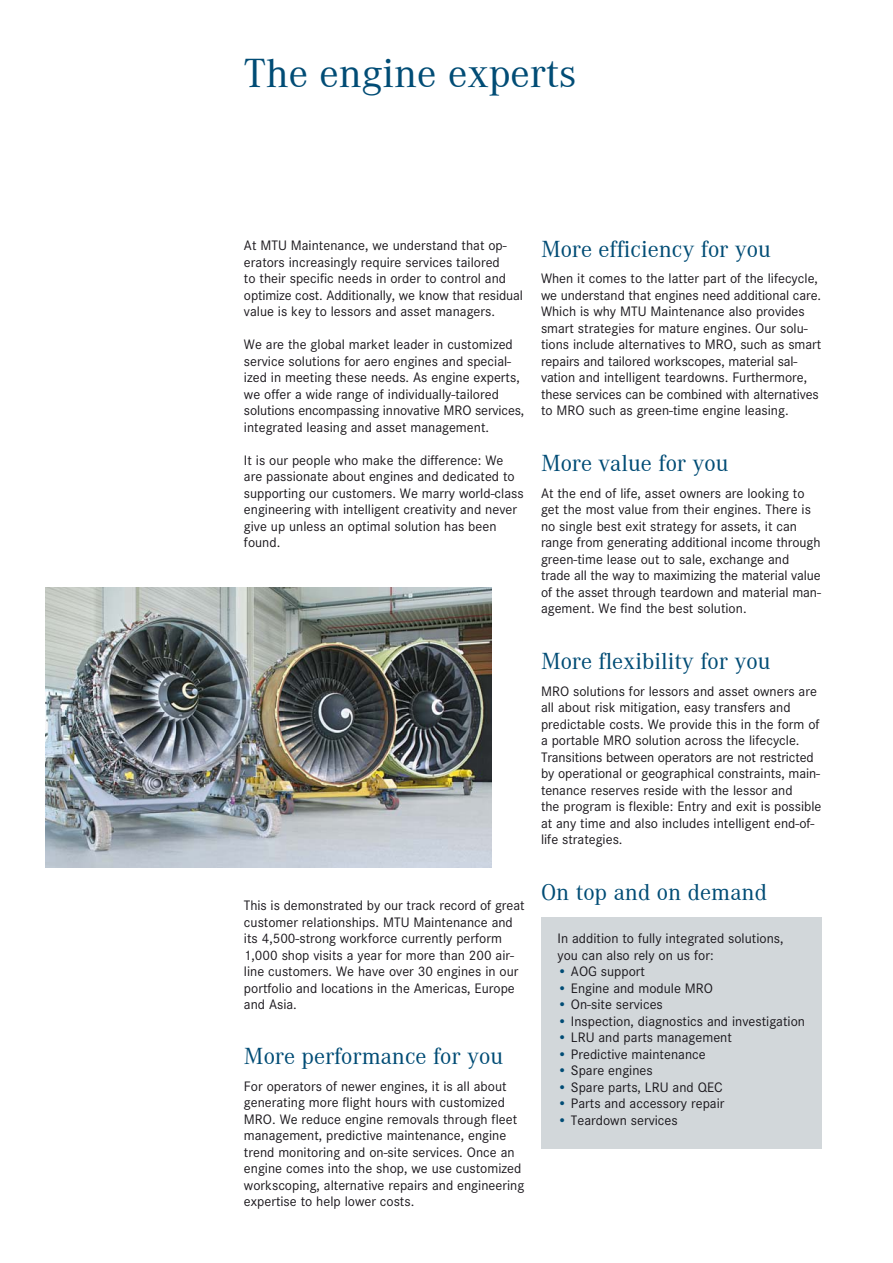
<style>
.page{position:relative;width:893px;height:1263px;background:#fff}
.page>*{position:absolute;margin:0;border:0;box-sizing:border-box;transform-origin:0 0}
.t1{font:42px "Corporate A";color:#014c75}
.t2{font:24px "Corporate A";color:#014c75}
.t3{font:14.25px/16.5px "Corporate S";color:#1a171c}
.s1{color:#014c75}
</style>
<div class="page">
<div style="left:541px;top:917px;width:280px;height:231px;background:#d2d7da"></div>
<img style="left:46px;top:587px;width:445px;height:281px">
<h1 class="t1" style="left:244px;top:45px;width:334px">The engine experts</h1>
<p class="t3" style="left:244px;top:238px;width:280px">At MTU Maintenance, we understand that op&shy;erators increasingly require services tailored<br>to their specific needs in order to control and optimize cost. Additionally, we know that residual value is key to lessors and asset managers.</p>
<p class="t3" style="left:244px;top:337px;width:282px">We are the global market leader in customized service solutions for aero engines and special&shy;ized in meeting these needs. As engine experts, we offer a wide range of individually-tailored solutions encompassing innovative MRO services, integrated leasing and asset management.</p>
<p class="t3" style="left:244px;top:453px;width:281px">It is our people who make the difference: We are passionate about engines and dedicated to supporting our customers. We marry world-class engineering with intelligent creativity and never give up unless an optimal solution has been found.</p>
<p class="t3" style="left:244px;top:898px;width:282px">This is demonstrated by our track record of great customer relationships. MTU Maintenance and its 4,500-strong workforce currently perform 1,000 shop visits a year for more than 200 air&shy;line customers. We have over 30 engines in our portfolio and locations in the Americas, Europe and Asia.</p>
<h2 class="t2" style="left:244px;top:1040px;width:261px">More performance for you</h2>
<p class="t3" style="left:244px;top:1079px;width:282px">For operators of newer engines, it is all about generating more flight hours with customized MRO. We reduce engine removals through fleet management, predictive maintenance, engine trend monitoring and on-site services. Once an engine comes into the shop, we use customized workscoping, alternative repairs and engineering expertise to help lower costs.</p>
<h2 class="t2" style="left:541px;top:233px;width:232px">More efficiency for you</h2>
<p class="t3" style="left:541px;top:271px;width:282px">When it comes to the latter part of the lifecycle, we understand that engines need additional care.<br>Which is why MTU Maintenance also provides smart strategies for mature engines. Our solu&shy;tions include alternatives to MRO, such as smart repairs and tailored workscopes, material sal&shy;vation and intelligent teardowns. Furthermore, these services can be combined with alternatives to MRO such as green-time engine leasing.</p>
<h2 class="t2" style="left:541px;top:447px;width:189px">More value for you</h2>
<p class="t3" style="left:541px;top:486px;width:281px">At the end of life, asset owners are looking to get the most value from their engines. There is no single best exit strategy for assets, it can range from generating additional income through green-time lease out to sale, exchange and trade all the way to maximizing the material value of the asset through teardown and material man&shy;agement. We find the best solution.</p>
<h2 class="t2" style="left:541px;top:645px;width:231px">More flexibility for you</h2>
<p class="t3" style="left:541px;top:684px;width:282px">MRO solutions for lessors and asset owners are all about risk mitigation, easy transfers and predictable costs. We provide this in the form of a portable MRO solution across the lifecycle.<br>Transitions between operators are not restricted by operational or geographical constraints, main&shy;tenance reserves reside with the lessor and<br>the program is flexible: Entry and exit is possible at any time and also includes intelligent end-of&shy;life strategies.</p>
<h2 class="t2" style="left:541px;top:876px;width:228px">On top and on demand</h2>
<p class="t3" style="left:557px;top:931px;width:227px">In addition to fully integrated solutions, you can also rely on us for:</p>
<p class="t3" style="left:557px;top:964px;width:89px"><span class="s1">•</span> AOG support</p>
<p class="t3" style="left:557px;top:981px;width:157px"><span class="s1">•</span> Engine and module MRO</p>
<p class="t3" style="left:557px;top:997px;width:107px"><span class="s1">•</span> On-site services</p>
<p class="t3" style="left:557px;top:1014px;width:249px"><span class="s1">•</span> Inspection, diagnostics and investigation</p>
<p class="t3" style="left:557px;top:1030px;width:176px"><span class="s1">•</span> LRU and parts management</p>
<p class="t3" style="left:557px;top:1047px;width:150px"><span class="s1">•</span> Predictive maintenance</p>
<p class="t3" style="left:557px;top:1063px;width:97px"><span class="s1">•</span> Spare engines</p>
<p class="t3" style="left:557px;top:1080px;width:167px"><span class="s1">•</span> Spare parts, LRU and QEC</p>
<p class="t3" style="left:557px;top:1096px;width:168px"><span class="s1">•</span> Parts and accessory repair</p>
<p class="t3" style="left:557px;top:1113px;width:122px"><span class="s1">•</span> Teardown services</p>
</div>
